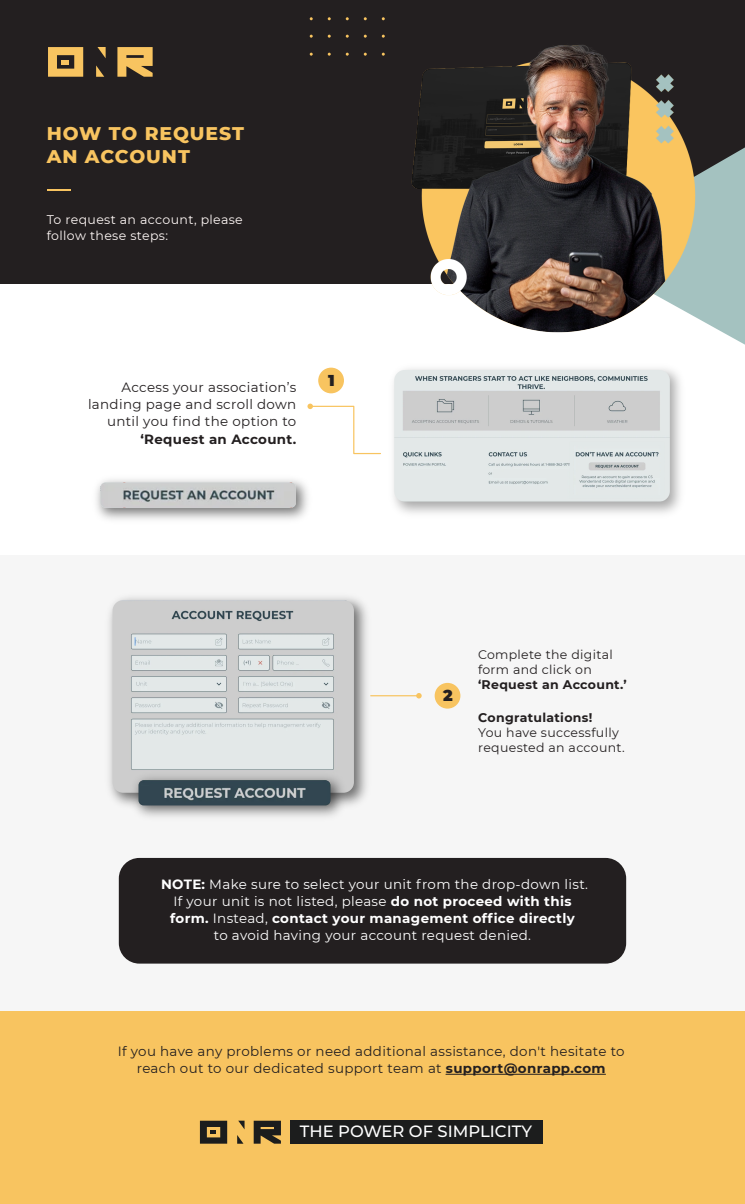
<style>
.page{position:relative;width:745px;height:1204px;background:#fff}
.page>*{position:absolute;margin:0;border:0;box-sizing:border-box;transform-origin:0 0}
.t1{font:800 18.75px/23.2px "Montserrat";letter-spacing:.05em;color:#f8c460}
.t2{font:500 16.38px "Montserrat";color:#fff}
.t3{font:900 15.88px "Montserrat";color:#231f20}
.t4{font:13.38px/17px "Montserrat";letter-spacing:.025em;color:#231f20;text-align:right}
.t5{font:13.38px/17px "Montserrat";letter-spacing:.025em;color:#fff;text-align:center}
.t6{font:700 13.38px "Montserrat";letter-spacing:.025em;color:#231f20}
.t7{font:12.5px/15px "Montserrat";letter-spacing:.025em;color:#231f20}
.t8{font:12.5px/15.8px "Montserrat";letter-spacing:.03em;color:#fff8f6}
.t9{font:700 12.5px "Montserrat";letter-spacing:.025em;color:#231f20}
.s1{font-weight:700}
</style>
<div class="page">
<div style="left:0;top:0;width:744px;height:284px;background:#231f20"></div>
<img style="left:364px;top:17px;width:380px;height:327px">
<hr style="left:47px;top:189px;width:23px;height:2px;background:#f8c460">
<svg style="left:96px;top:65px;width:8px;height:12px"></svg>
<svg style="left:97px;top:47px;width:9px;height:11px"></svg>
<svg style="left:117px;top:47px;width:35px;height:30px"></svg>
<svg style="left:48px;top:47px;width:35px;height:30px"></svg>
<div style="left:0;top:555px;width:744px;height:456px;background:#f6f6f6"></div>
<div style="left:318px;top:368px;width:26px;height:25px;background:#f8c460;border-radius:50%"></div>
<svg style="left:307px;top:404px;width:74px;height:51px"></svg>
<img style="left:393px;top:368px;width:288px;height:146px">
<img style="left:394px;top:370px;width:275px;height:132px">
<div style="left:569px;top:442px;width:95px;height:57px;border:4px solid #e2e8e8"></div>
<img style="left:96px;top:479px;width:212px;height:41px">
<img style="left:100px;top:482px;width:196px;height:26px">
<img style="left:109px;top:597px;width:265px;height:208px">
<img style="left:112px;top:600px;width:242px;height:193px">
<div style="left:434px;top:683px;width:26px;height:26px;background:#f8c460;border-radius:50%"></div>
<hr style="left:370px;top:695px;width:49px;height:1px;background:#f8c460">
<svg style="left:416px;top:693px;width:5px;height:5px"></svg>
<img style="left:126px;top:769px;width:224px;height:48px">
<img style="left:138px;top:780px;width:192px;height:25px">
<div style="left:0;top:1011px;width:744px;height:193px;background:#f8c460"></div>
<hr style="left:445px;top:1074px;width:160px;height:1px;background:#231f20">
<svg style="left:237px;top:1135px;width:6px;height:9px"></svg>
<svg style="left:238px;top:1121px;width:6px;height:8px"></svg>
<svg style="left:253px;top:1121px;width:28px;height:23px"></svg>
<svg style="left:200px;top:1121px;width:27px;height:23px"></svg>
<div style="left:290px;top:1121px;width:252px;height:23px;background:#1c1d1d"></div>
<div style="left:119px;top:858px;width:506px;height:106px;background:#231f20;border-radius:21px"></div>
<h1 class="t1" style="left:47px;top:121px;width:198px">HOW TO REQUEST<br>AN ACCOUNT</h1>
<p class="t8" style="left:47px;top:212px;width:197px">To request an account, please follow these steps:</p>
<p class="t4" style="left:88px;top:379px;width:210px">Access your association’s landing page and scroll down until you find the option to</p>
<p class="t6" style="left:140px;top:429px;width:157px">‘Request an Account.</p>
<p class="t3" style="left:328px;top:368px;width:8px">1</p>
<p class="t3" style="left:443px;top:683px;width:11px">2</p>
<p class="t7" style="left:477px;top:647px;width:136px">Complete the digital form and click on</p>
<p class="t9" style="left:477px;top:676px;width:150px">‘Request an Account.’</p>
<p class="t9" style="left:478px;top:709px;width:116px">Congratulations!</p>
<p class="t7" style="left:478px;top:725px;width:148px">You have successfully requested an account.</p>
<p class="t5" style="left:161px;top:875px;width:428px"><span class="s1">NOTE:</span> Make sure to select your unit from the drop-down list.<br>If your unit is not listed, please <span class="s1">do not proceed with this form.</span> Instead, <span class="s1">contact your management office directly<br></span>to avoid having your account request denied.</p>
<p class="t4" style="left:118px;top:1042px;width:508px;text-align:center">If you have any problems or need additional assistance, don't hesitate to reach out to our dedicated support team at <span class="s1">support@onrapp.com</span></p>
<p class="t2" style="left:299px;top:1120px;width:233px">THE POWER OF SIMPLICITY</p>
</div>
